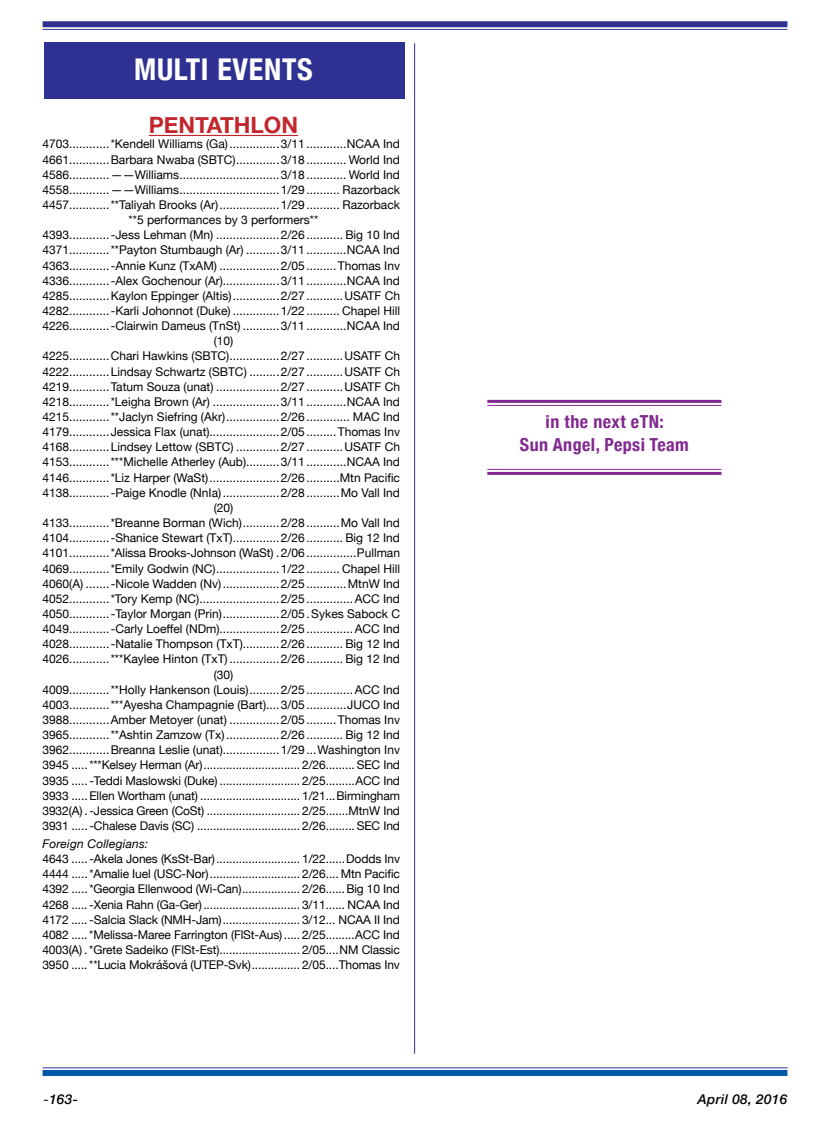
<style>
.page{position:relative;width:830px;height:1127px;background:#fff}
.page>*{position:absolute;margin:0;border:0;box-sizing:border-box;transform-origin:0 0}
.t1{font:700 condensed 30px "Helvetica Neue";letter-spacing:.025em;color:#fff}
.t2{font:700 22.5px "Helvetica Neue";color:#c1272d}
.t3{font:700 condensed 18px/22.6px "Helvetica Neue";letter-spacing:.025em;color:#812990;text-align:center}
.t4{font:italic 500 13.5px "Helvetica Neue";letter-spacing:.025em;color:#000}
.t5{font:12px/15.1px "Helvetica Neue";color:#000;text-align:center}
.t6{font:italic 12px "Helvetica Neue";letter-spacing:.015em;color:#000}
.s1{font-weight:400;font-style:normal}
</style>
<div class="page">
<hr style="left:149px;top:135px;width:149px;height:1px;background:#c1272d">
<hr style="left:487px;top:400px;width:234px;height:3px;background:#812990">
<hr style="left:487px;top:405px;width:234px;height:1px;background:#812990">
<hr style="left:487px;top:469px;width:234px;height:1px;background:#812990">
<hr style="left:487px;top:472px;width:234px;height:3px;background:#812990">
<div style="left:44px;top:43px;width:360px;height:56px;background:#2e3192"></div>
<hr style="left:414px;top:43px;width:1px;height:1010px;background:#2e3192">
<div style="left:43px;top:21px;width:744px;height:6px;background:#2e3192"></div>
<div style="left:43px;top:1070px;width:744px;height:6px;background:#0057a8"></div>
<hr style="left:43px;top:29px;width:744px;height:1px;background:#2e3192">
<hr style="left:43px;top:1067px;width:744px;height:1px;background:#2e3192">
<h1 class="t1" style="left:134px;top:44px;width:180px">MULTI EVENTS</h1>
<h2 class="t2" style="left:149px;top:108px;width:151px">PENTATHLON</h2>
<p class="t5" style="left:42px;top:137px;width:359px">4703............*Kendell Williams (Ga) ...............3/11............NCAA Ind 4661............Barbara Nwaba (SBTC).............3/18............ World Ind 4586............——Williams..............................3/18............ World Ind 4558............——Williams..............................1/29.......... Razorback 4457............**Taliyah Brooks (Ar)..................1/29.......... Razorback **5 performances by 3 performers**<br>4393............-Jess Lehman (Mn) ...................2/26........... Big 10 Ind 4371............**Payton Stumbaugh (Ar) ..........3/11............NCAA Ind 4363............-Annie Kunz (TxAM) ..................2/05.........Thomas Inv 4336............-Alex Gochenour (Ar).................3/11............NCAA Ind 4285............Kaylon Eppinger (Altis)..............2/27...........USATF Ch 4282............-Karli Johonnot (Duke) ..............1/22.......... Chapel Hill 4226............-Clairwin Dameus (TnSt) ...........3/11............NCAA Ind (10)<br>4225............Chari Hawkins (SBTC)...............2/27...........USATF Ch 4222............Lindsay Schwartz (SBTC) .........2/27...........USATF Ch 4219............Tatum Souza (unat) ...................2/27...........USATF Ch 4218............*Leigha Brown (Ar) ....................3/11............NCAA Ind 4215............**Jaclyn Siefring (Akr)................2/26............. MAC Ind 4179............Jessica Flax (unat).....................2/05.........Thomas Inv 4168............Lindsey Lettow (SBTC) .............2/27...........USATF Ch 4153............***Michelle Atherley (Aub)..........3/11............NCAA Ind 4146............*Liz Harper (WaSt).....................2/26..........Mtn Pacific 4138............-Paige Knodle (NnIa).................2/28..........Mo Vall Ind (20)<br>4133............*Breanne Borman (Wich)...........2/28..........Mo Vall Ind 4104............-Shanice Stewart (TxT)..............2/26........... Big 12 Ind 4101............*Alissa Brooks-Johnson (WaSt) .2/06...............Pullman 4069............*Emily Godwin (NC)...................1/22.......... Chapel Hill 4060(A) .......-Nicole Wadden (Nv).................2/25............MtnW Ind 4052............*Tory Kemp (NC)........................2/25..............ACC Ind 4050............-Taylor Morgan (Prin).................2/05.Sykes Sabock C 4049............-Carly Loeffel (NDm)..................2/25..............ACC Ind 4028............-Natalie Thompson (TxT)...........2/26........... Big 12 Ind 4026............***Kaylee Hinton (TxT) ...............2/26........... Big 12 Ind (30)<br>4009............**Holly Hankenson (Louis).........2/25..............ACC Ind 4003............***Ayesha Champagnie (Bart)....3/05............JUCO Ind 3988............Amber Metoyer (unat) ...............2/05.........Thomas Inv 3965............**Ashtin Zamzow (Tx) ................2/26........... Big 12 Ind 3962............Breanna Leslie (unat).................1/29...Washington Inv 3945 .....***Kelsey Herman (Ar).............................. 2/26......... SEC Ind 3935 .....-Teddi Maslowski (Duke) ......................... 2/25.........ACC Ind 3933 .....Ellen Wortham (unat) ............................... 1/21...Birmingham 3932(A) .-Jessica Green (CoSt) ............................. 2/25.......MtnW Ind 3931 .....-Chalese Davis (SC) ................................ 2/26......... SEC Ind</p>
<p class="t6" style="left:42px;top:835px;width:107px">Foreign Collegians:</p>
<p class="t5" style="left:42px;top:852px;width:359px;text-align:justify">4643 .....-Akela Jones (KsSt-Bar).......................... 1/22......Dodds Inv 4444 .....*Amalie Iuel (USC-Nor)............................ 2/26.... Mtn Pacific 4392 .....*Georgia Ellenwood (Wi-Can).................. 2/26......Big 10 Ind 4268 .....-Xenia Rahn (Ga-Ger).............................. 3/11...... NCAA Ind 4172 .....-Salcia Slack (NMH-Jam)........................ 3/12... NCAA II Ind 4082 .....*Melissa-Maree Farrington (FlSt-Aus)..... 2/25.........ACC Ind 4003(A) .*Grete Sadeiko (FlSt-Est)......................... 2/05....NM Classic 3950 .....**Lucia Mokrášová (UTEP-Svk)............... 2/05....Thomas Inv</p>
<h3 class="t3" style="left:519px;top:409px;width:170px">in the next eTN:<br>Sun Angel, Pepsi Team</h3>
<p class="t4" style="left:44px;top:1087px;width:36px"><span class="s1">-</span>163-</p>
<p class="t4" style="left:697px;top:1087px;width:91px">April 08, 2016</p>
</div>
